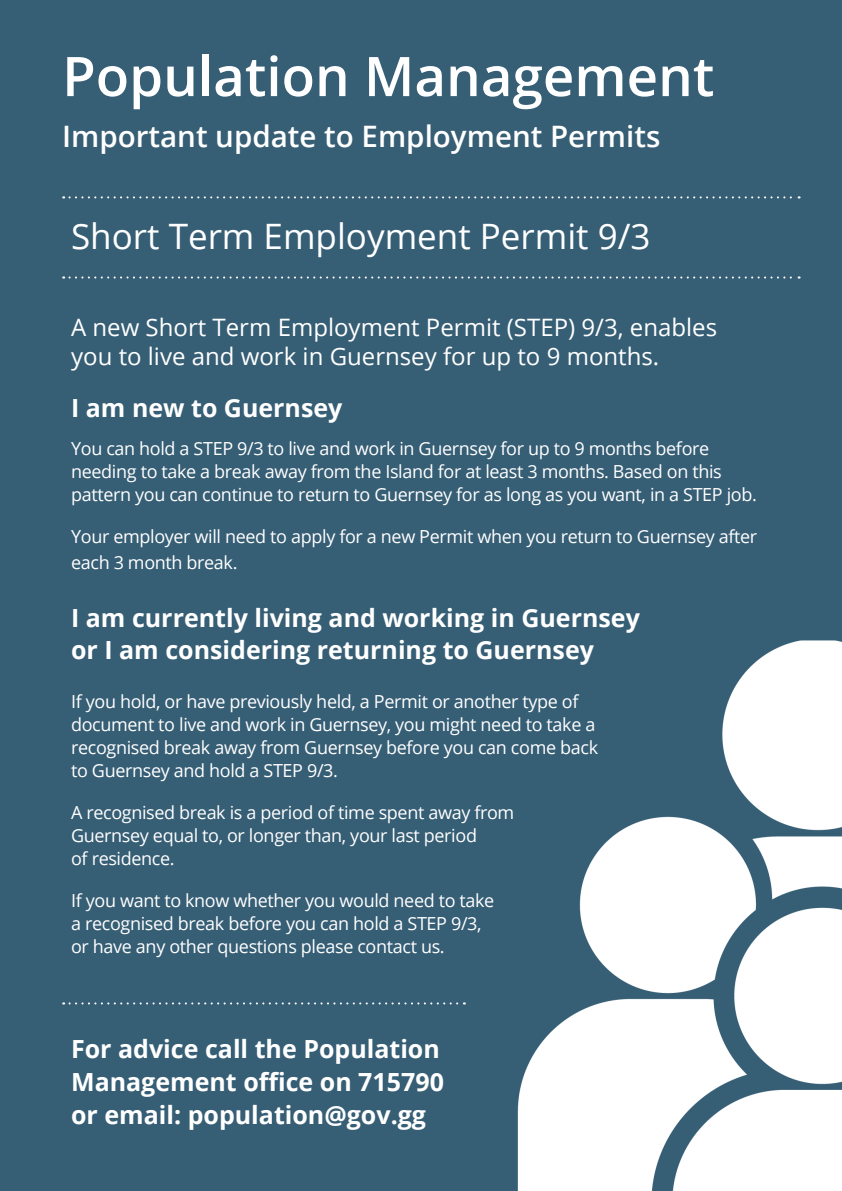
<style>
.page{position:relative;width:842px;height:1191px;background:#365e75}
.page>*{position:absolute;margin:0;border:0;box-sizing:border-box;transform-origin:0 0}
.t1{font:600 54.7px "Open Sans";color:#fff}
.t2{font:35px "Open Sans";color:#fff}
.t3{font:600 29.5px "Open Sans";color:#fff}
.Body{font:700 25px/33px "Open Sans";color:#fff}
.t4{font:24px/29px "Open Sans";color:#fff}
.t5{font:18px/23px "Open Sans";letter-spacing:-.02em;color:#fff}
</style>
<div class="page">
<img style="left:517px;top:640px;width:325px;height:551px">
<svg style="left:70px;top:196px;width:730px;height:2px"></svg>
<svg style="left:70px;top:276px;width:730px;height:2px"></svg>
<svg style="left:70px;top:1002px;width:395px;height:2px"></svg>
<p class="t1" style="left:62px;top:39px;width:654px">Population Management</p>
<p class="t3" style="left:62px;top:116px;width:600px">Important update to Employment Permits</p>
<p class="t2" style="left:71px;top:212px;width:581px">Short Term Employment Permit 9/3</p>
<p class="t4" style="left:71px;top:312px;width:647px">A new Short Term Employment Permit (STEP) 9/3, enables you to live and work in Guernsey for up to 9 months.</p>
<p class="Body" style="left:71px;top:391px;width:273px">I am new to Guernsey</p>
<p class="t5" style="left:71px;top:436px;width:687px">You can hold a STEP 9/3 to live and work in Guernsey for up to 9 months before needing to take a break away from the Island for at least 3 months. Based on this pattern you can continue to return to Guernsey for as long as you want, in a STEP job.</p>
<p class="t5" style="left:71px;top:523px;width:688px;line-height:26px">Your employer will need to apply for a new Permit when you return to Guernsey after each 3 month break.</p>
<p class="Body" style="left:71px;top:601px;width:570px;line-height:32px">I am currently living and working in Guernsey or I am considering returning to Guernsey</p>
<p class="t5" style="left:71px;top:689px;width:528px">If you hold, or have previously held, a Permit or another type of document to live and work in Guernsey, you might need to take a recognised break away from Guernsey before you can come back to Guernsey and hold a STEP 9/3.</p>
<p class="t5" style="left:71px;top:800px;width:445px">A recognised break is a period of time spent away from<br>Guernsey equal to, or longer than, your last period<br>of residence.</p>
<p class="t5" style="left:71px;top:888px;width:425px">If you want to know whether you would need to take a recognised break before you can hold a STEP 9/3, or have any other questions please contact us.</p>
<p class="Body" style="left:71px;top:1031px;width:374px">For advice call the Population<br>Management office on 715790 or email: population@gov.gg</p>
</div>
